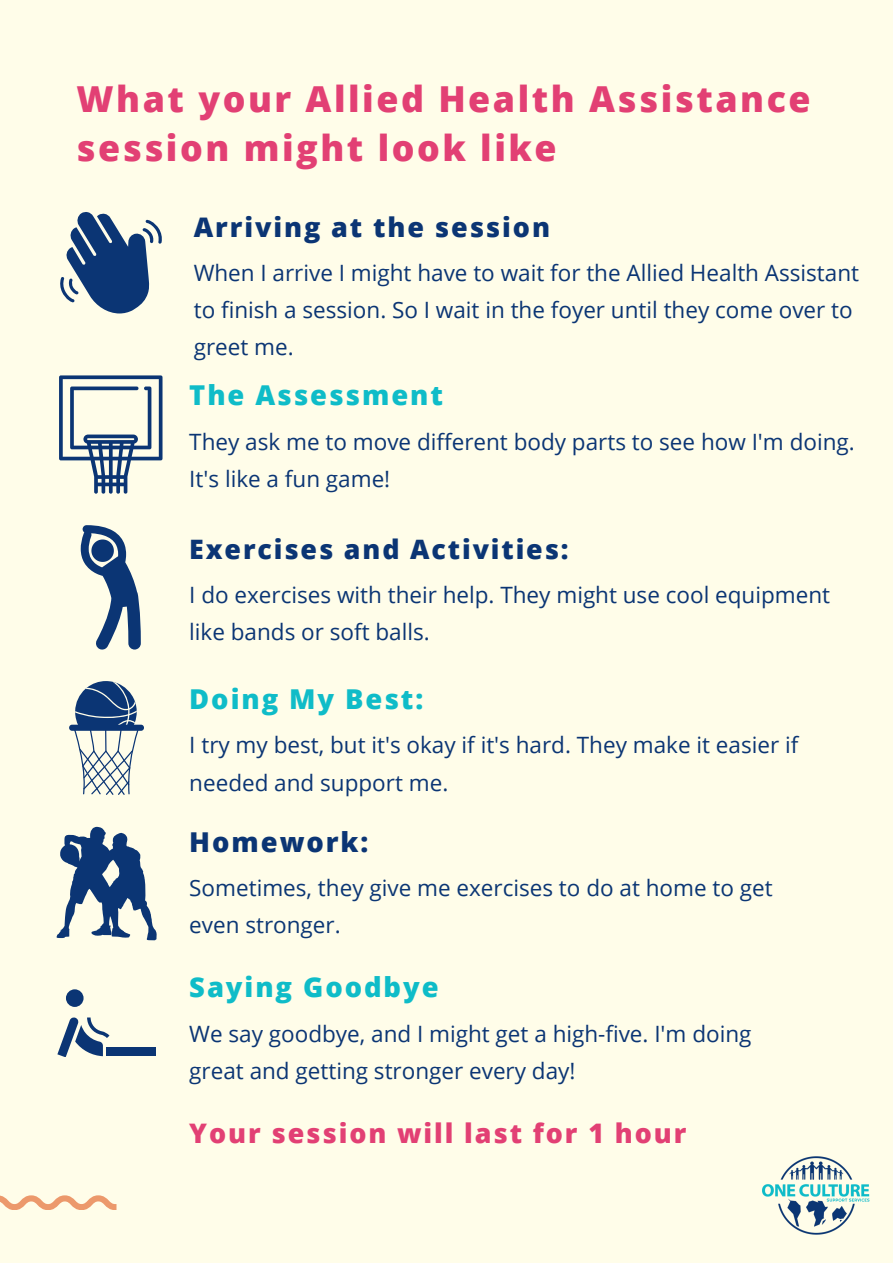
<style>
.page{position:relative;width:893px;height:1264px;background:#fff}
.page>*{position:absolute;margin:0;border:0;box-sizing:border-box;transform-origin:0 0}
.t1{font:800 35.85px/49.2px "Open Sans";letter-spacing:.07em;color:#e24074}
.t2{font:800 27.3px "Open Sans";letter-spacing:.07em;color:#0fbcc8}
.t3{font:800 27.3px "Open Sans";letter-spacing:.07em;color:#0b3574}
.t4{font:800 27px "Open Sans";letter-spacing:.07em;color:#0b3574}
.t5{font:800 26.85px "Open Sans";letter-spacing:.07em;color:#e24074}
.t6{font:800 26.7px "Open Sans";letter-spacing:.07em;color:#0b3574}
.t7{font:22.5px/37px "Open Sans";color:#0b3574}
.t8{font:22.5px/37px "Open Sans";color:#0b3674}
</style>
<div class="page">
<div style="left:0;top:0;width:892px;height:1262px;background:#fffde9"></div>
<img style="left:762px;top:1156px;width:108px;height:79px">
<svg style="left:0;top:1195px;width:116px;height:14px"></svg>
<svg style="left:81px;top:525px;width:60px;height:124px"></svg>
<div style="left:66px;top:989px;width:18px;height:17px;background:#0b3574;border-radius:50%"></div>
<div style="left:106px;top:1047px;width:50px;height:9px;background:#0b3574"></div>
<svg style="left:57px;top:1017px;width:52px;height:39px"></svg>
<svg style="left:60px;top:212px;width:102px;height:101px"></svg>
<svg style="left:56px;top:826px;width:100px;height:114px"></svg>
<svg style="left:74px;top:681px;width:65px;height:113px"></svg>
<div style="left:69px;top:724px;width:75px;height:6px;background:#0b3574;border-radius:3px"></div>
<svg style="left:59px;top:375px;width:103px;height:118px"></svg>
<p class="t1" style="left:77px;top:74px;width:735px">What your Allied Health Assistance session might look like</p>
<p class="t4" style="left:194px;top:208px;width:358px">Arriving at the session</p>
<p class="t7" style="left:194px;top:253px;width:666px">When I arrive I might have to wait for the Allied Health Assistant to finish a session. So I wait in the foyer until they come over to greet me.</p>
<p class="t2" style="left:189px;top:376px;width:255px">The Assessment</p>
<p class="t7" style="left:189px;top:422px;width:667px">They ask me to move different body parts to see how I'm doing.<br>It's like a fun game!</p>
<p class="t6" style="left:189px;top:530px;width:381px">Exercises and Activities:</p>
<p class="t7" style="left:189px;top:575px;width:642px">I do exercises with their help. They might use cool equipment like bands or soft balls.</p>
<p class="t2" style="left:189px;top:680px;width:235px">Doing My Best:</p>
<p class="t7" style="left:189px;top:726px;width:610px">I try my best, but it's okay if it's hard. They make it easier if needed and support me.</p>
<p class="t3" style="left:189px;top:823px;width:181px">Homework:</p>
<p class="t8" style="left:189px;top:869px;width:585px">Sometimes, they give me exercises to do at home to get even stronger.</p>
<p class="t2" style="left:189px;top:968px;width:251px">Saying Goodbye</p>
<p class="t7" style="left:189px;top:1014px;width:563px">We say goodbye, and I might get a high-five. I'm doing great and getting stronger every day!</p>
<p class="t5" style="left:189px;top:1113px;width:498px">Your session will last for 1 hour</p>
</div>
